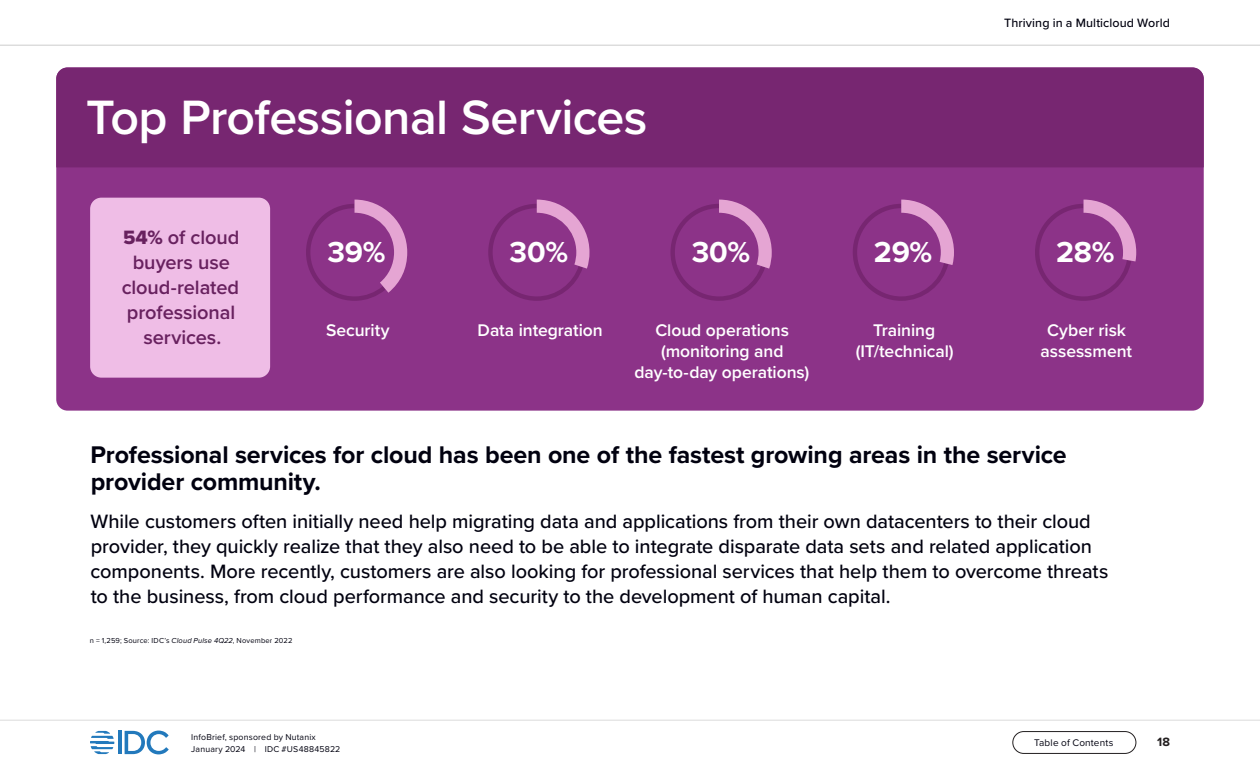
<style>
.page{position:relative;width:1260px;height:765px;background:#fff}
.page>*{position:absolute;margin:0;border:0;box-sizing:border-box;transform-origin:0 0}
.H2_White{font:600 50px "Proxima Nova";letter-spacing:-.01em;color:#fff}
.Figure___Value_28pt__C{font:700 30px "Proxima Nova";letter-spacing:-.005em;color:#fff}
.t1{font:700 25px/27.5px "Proxima Nova";letter-spacing:-.005em;color:#01010f}
.P___Regular_16_20{font:500 20px/25px "Proxima Nova";letter-spacing:-.005em;color:#01010f}
.Figure___Data_label_12pt__C{font:600 20px/25px "Proxima Nova";letter-spacing:-.005em;color:#68215f;text-align:center}
.Figure___Data_label_12pt__C-2{font:600 17.5px/21.2px "Proxima Nova";letter-spacing:-.005em;color:#fff;text-align:center}
.t2{font:500 12.5px "Proxima Nova";letter-spacing:.005em;color:#01010f}
.t3{font:700 12.5px "Proxima Nova";color:#231f20}
.t4{font:10px "Proxima Nova";letter-spacing:.015em;color:#01010f}
.t5{font:8.75px/12.5px "Proxima Nova";letter-spacing:.02em;color:#01010f}
.Notes_and_sources__L{font:7.5px "Proxima Nova";letter-spacing:.025em;color:#01010f}
.s1{font-family:"Proxima Nova Extrabld";font-weight:400}
.s2{font-style:italic}
</style>
<div class="page">
<hr style="left:0;top:720px;width:1260px;height:1px;background:#dbdbdb">
<hr style="left:118px;top:731px;width:4px;height:23px;background:#2279bc">
<svg style="left:125px;top:731px;width:44px;height:23px"></svg>
<svg style="left:90px;top:731px;width:24px;height:23px"></svg>
<div style="left:1013px;top:731px;width:123px;height:23px;border:1px solid #231f20;border-radius:11px"></div>
<hr style="left:0;top:45px;width:1260px;height:1px;background:#ccc">
<div style="left:56px;top:68px;width:1148px;height:343px;background:#8c3388;border-radius:11px"></div>
<div style="left:56px;top:68px;width:1148px;height:99px;background:#772671"></div>
<div style="left:90px;top:198px;width:180px;height:180px;background:#efbde6;border-radius:11px"></div>
<svg style="left:306px;top:200px;width:101px;height:101px"></svg>
<svg style="left:488px;top:200px;width:102px;height:101px"></svg>
<svg style="left:670px;top:200px;width:102px;height:101px"></svg>
<svg style="left:853px;top:200px;width:101px;height:101px"></svg>
<svg style="left:1035px;top:200px;width:101px;height:101px"></svg>
<h2 class="H2_White" style="left:86px;top:81px;width:563px">Top Professional Services</h2>
<p class="t2" style="left:1004px;top:13px;width:167px">Thriving in a Multicloud World</p>
<p class="Figure___Data_label_12pt__C" style="left:122px;top:225px;width:119px"><span class="s1">54%</span> of cloud buyers use cloud-related professional services.</p>
<p class="Figure___Value_28pt__C" style="left:327px;top:230px;width:60px">39%</p>
<p class="Figure___Value_28pt__C" style="left:509px;top:230px;width:60px">30%</p>
<p class="Figure___Value_28pt__C" style="left:692px;top:230px;width:60px">30%</p>
<p class="Figure___Value_28pt__C" style="left:874px;top:230px;width:60px">29%</p>
<p class="Figure___Value_28pt__C" style="left:1056px;top:230px;width:60px">28%</p>
<p class="Figure___Data_label_12pt__C-2" style="left:326px;top:319px;width:65px">Security</p>
<p class="Figure___Data_label_12pt__C-2" style="left:478px;top:319px;width:127px">Data integration</p>
<p class="Figure___Data_label_12pt__C-2" style="left:635px;top:319px;width:176px">Cloud operations (monitoring and day-to-day operations)</p>
<p class="Figure___Data_label_12pt__C-2" style="left:856px;top:319px;width:100px">Training (IT/technical)</p>
<p class="Figure___Data_label_12pt__C-2" style="left:1041px;top:319px;width:93px">Cyber risk assessment</p>
<p class="t1" style="left:91px;top:440px;width:978px">Professional services for cloud has been one of the fastest growing areas in the service provider community.</p>
<p class="P___Regular_16_20" style="left:90px;top:508px;width:1019px">While customers often initially need help migrating data and applications from their own datacenters to their cloud provider, they quickly realize that they also need to be able to integrate disparate data sets and related application components. More recently, customers are also looking for professional services that help them to overcome threats to the business, from cloud performance and security to the development of human capital.</p>
<p class="Notes_and_sources__L" style="left:90px;top:634px;width:204px">n = 1,259; Source: IDC’s <span class="s2">Cloud Pulse 4Q22</span>, November 2022</p>
<p class="t5" style="left:191px;top:730px;width:151px">InfoBrief, sponsored by Nutanix<br>January 2024 | IDC #US48845822</p>
<p class="t4" style="left:1034px;top:735px;width:81px">Table of Contents</p>
<p class="t3" style="left:1157px;top:733px;width:14px">18</p>
</div>
